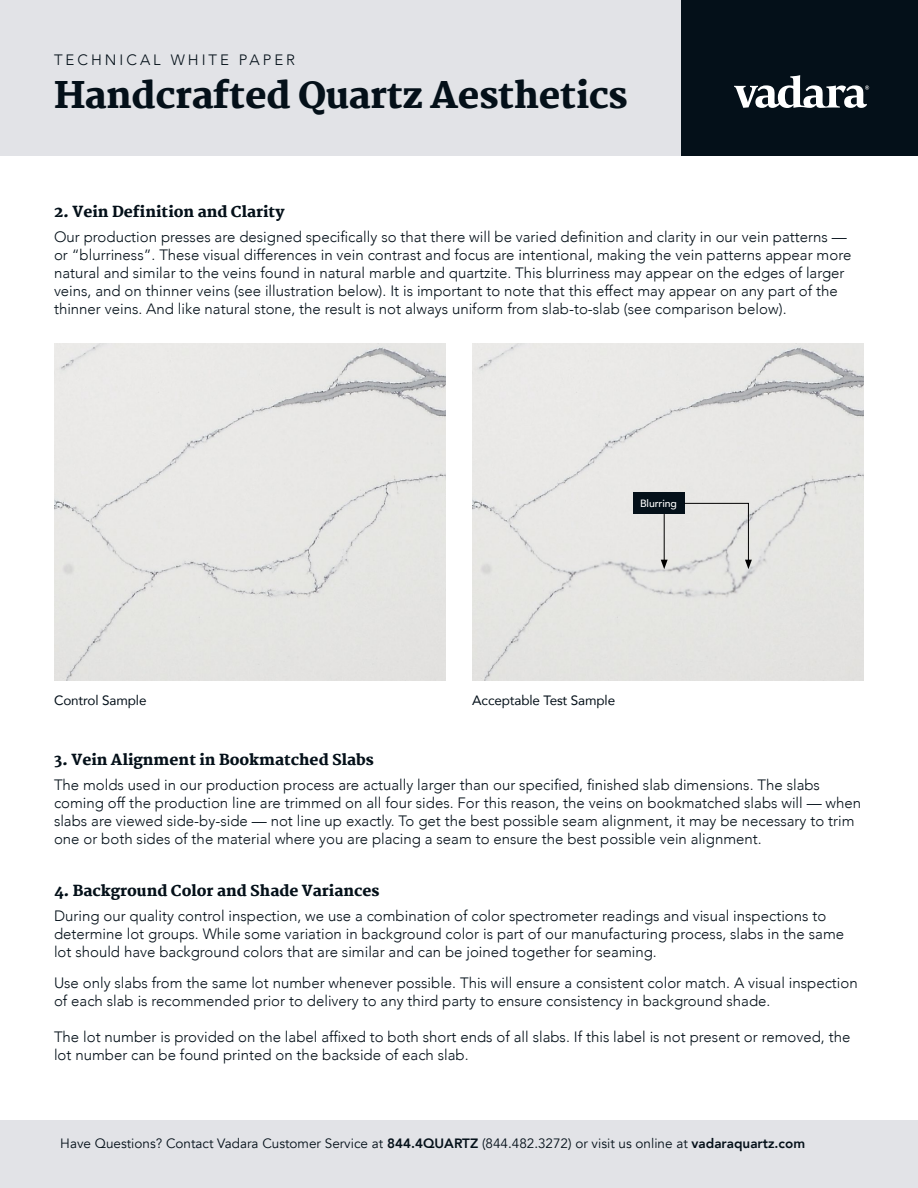
<style>
.page{position:relative;width:918px;height:1188px;background:#fff}
.page>*{position:absolute;margin:0;border:0;box-sizing:border-box;transform-origin:0 0}
.t1{font:800 36px "Martel";letter-spacing:-.01em;color:#041019}
.t2{font:300 15px/18px "Avenir";color:#041019}
.t3{font:800 15px "Martel";color:#041019}
.t4{font:300 15px "Avenir";letter-spacing:.2em;color:#041019}
.t5{font:13.5px "Avenir";color:#041019}
.t6{font:13.5px "Avenir";letter-spacing:-.01em;color:#041019}
.t7{font:500 10.5px "Avenir";letter-spacing:-.01em;color:#fff}
.s1{font-weight:800}
</style>
<div class="page">
<div style="left:0;top:0;width:682px;height:155px;background:#e2e3e7"></div>
<div style="left:682px;top:0;width:236px;height:155px;background:#041019"></div>
<svg style="left:734px;top:75px;width:135px;height:33px"></svg>
<div style="left:0;top:1120px;width:918px;height:68px;background:#e2e3e7"></div>
<div style="left:54px;top:343px;width:392px;height:338px;background:#e7e7e4"></div>
<div style="left:472px;top:343px;width:392px;height:338px;background:#e7e6e4"></div>
<div style="left:633px;top:493px;width:51px;height:21px;background:#041019"></div>
<svg style="left:684px;top:503px;width:68px;height:66px;background:#dcdbd9"></svg>
<hr style="left:664px;top:514px;width:1px;height:48px;background:#000">
<svg style="left:661px;top:560px;width:7px;height:9px"></svg>
<p class="t4" style="left:54px;top:51px;width:243px">TECHNICAL WHITE PAPER</p>
<h1 class="t1" style="left:54px;top:74px;width:575px">Handcrafted Quartz Aesthetics</h1>
<p class="t3" style="left:54px;top:203px;width:232px">2. Vein Definition and Clarity</p>
<p class="t2" style="left:54px;top:228px;width:799px">Our production presses are designed specifically so that there will be varied definition and clarity in our vein patterns — or “blurriness”. These visual differences in vein contrast and focus are intentional, making the vein patterns appear more natural and similar to the veins found in natural marble and quartzite. This blurriness may appear on the edges of larger veins, and on thinner veins (see illustration below). It is important to note that this effect may appear on any part of the thinner veins. And like natural stone, the result is not always uniform from slab-to-slab (see comparison below).</p>
<p class="t7" style="left:640px;top:495px;width:38px">Blurring</p>
<p class="t6" style="left:54px;top:690px;width:94px">Control Sample</p>
<p class="t6" style="left:472px;top:690px;width:144px">Acceptable Test Sample</p>
<p class="t3" style="left:54px;top:751px;width:321px">3. Vein Alignment in Bookmatched Slabs</p>
<p class="t2" style="left:54px;top:776px;width:809px">The molds used in our production process are actually larger than our specified, finished slab dimensions. The slabs coming off the production line are trimmed on all four sides. For this reason, the veins on bookmatched slabs will — when slabs are viewed side-by-side — not line up exactly. To get the best possible seam alignment, it may be necessary to trim one or both sides of the material where you are placing a seam to ensure the best possible vein alignment.</p>
<p class="t3" style="left:54px;top:882px;width:327px">4. Background Color and Shade Variances</p>
<p class="t2" style="left:54px;top:906px;width:792px">During our quality control inspection, we use a combination of color spectrometer readings and visual inspections to determine lot groups. While some variation in background color is part of our manufacturing process, slabs in the same lot should have background colors that are similar and can be joined together for seaming.</p>
<p class="t2" style="left:54px;top:974px;width:805px">Use only slabs from the same lot number whenever possible. This will ensure a consistent color match. A visual inspection of each slab is recommended prior to delivery to any third party to ensure consistency in background shade.</p>
<p class="t2" style="left:54px;top:1028px;width:798px">The lot number is provided on the label affixed to both short ends of all slabs. If this label is not present or removed, the lot number can be found printed on the backside of each slab.</p>
<p class="t5" style="left:60px;top:1135px;width:746px">Have Questions? Contact Vadara Customer Service at <span class="s1">844.4QUARTZ</span> (844.482.3272) or visit us online at <span class="s1">vadaraquartz.com</span></p>
</div>
